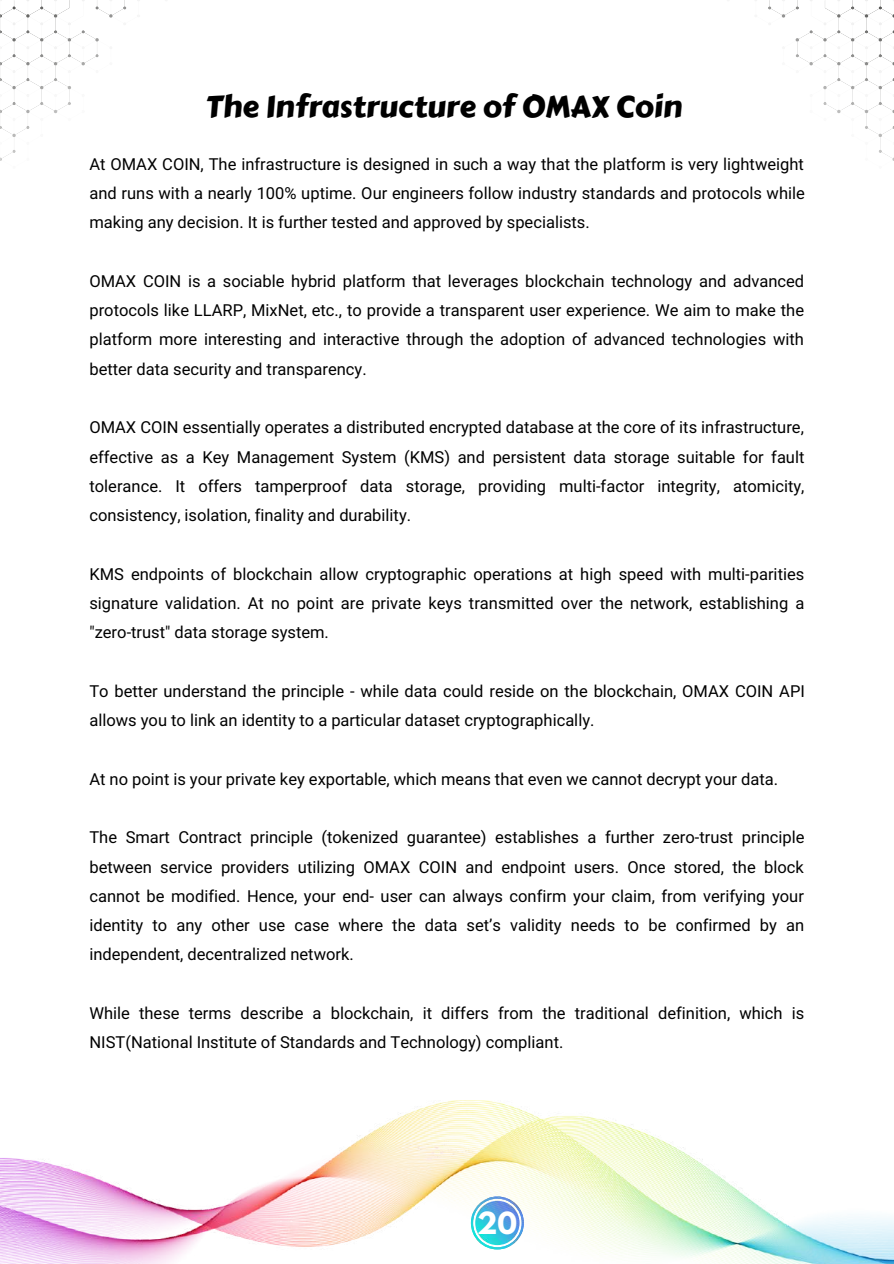
<style>
.page{position:relative;width:894px;height:1264px;background:#fff}
.page>*{position:absolute;margin:0;border:0;box-sizing:border-box;transform-origin:0 0}
.t1{font:30px "Carter One";color:#000}
.t2{font:700 27px "League Spartan";color:#fff}
.t3{font:16.5px/29.2px "Araboto";color:#000;text-align:justify}
</style>
<div class="page">
<svg style="left:0;top:0;width:140px;height:161px"></svg>
<svg style="left:755px;top:0;width:139px;height:161px"></svg>
<img style="left:0;top:1100px;width:893px;height:163px">
<h1 class="t1" style="left:206px;top:84px;width:477px">The Infrastructure of OMAX Coin</h1>
<p class="t3" style="left:89px;top:150px;width:716px">At OMAX COIN, The infrastructure is designed in such a way that the platform is very lightweight and runs with a nearly 100% uptime. Our engineers follow industry standards and protocols while making any decision. It is further tested and approved by specialists.</p>
<p class="t3" style="left:89px;top:267px;width:716px">OMAX COIN is a sociable hybrid platform that leverages blockchain technology and advanced protocols like LLARP, MixNet, etc., to provide a transparent user experience. We aim to make the platform more interesting and interactive through the adoption of advanced technologies with better data security and transparency.</p>
<p class="t3" style="left:89px;top:413px;width:716px">OMAX COIN essentially operates a distributed encrypted database at the core of its infrastructure, effective as a Key Management System (KMS) and persistent data storage suitable for fault tolerance. It offers tamperproof data storage, providing multi-factor integrity, atomicity, consistency, isolation, finality and durability.</p>
<p class="t3" style="left:89px;top:560px;width:716px">KMS endpoints of blockchain allow cryptographic operations at high speed with multi-parities signature validation. At no point are private keys transmitted over the network, establishing a "zero-trust" data storage system.</p>
<p class="t3" style="left:89px;top:677px;width:716px">To better understand the principle - while data could reside on the blockchain, OMAX COIN API allows you to link an identity to a particular dataset cryptographically.</p>
<p class="t3" style="left:89px;top:765px;width:690px">At no point is your private key exportable, which means that even we cannot decrypt your data.</p>
<p class="t3" style="left:89px;top:823px;width:716px">The Smart Contract principle (tokenized guarantee) establishes a further zero-trust principle between service providers utilizing OMAX COIN and endpoint users. Once stored, the block cannot be modified. Hence, your end- user can always confirm your claim, from verifying your identity to any other use case where the data set’s validity needs to be confirmed by an independent, decentralized network.</p>
<p class="t3" style="left:89px;top:999px;width:716px">While these terms describe a blockchain, it differs from the traditional definition, which is<br>NIST(National Institute of Standards and Technology) compliant.</p>
<h2 class="t2" style="left:477px;top:1209px;width:41px">20</h2>
</div>
